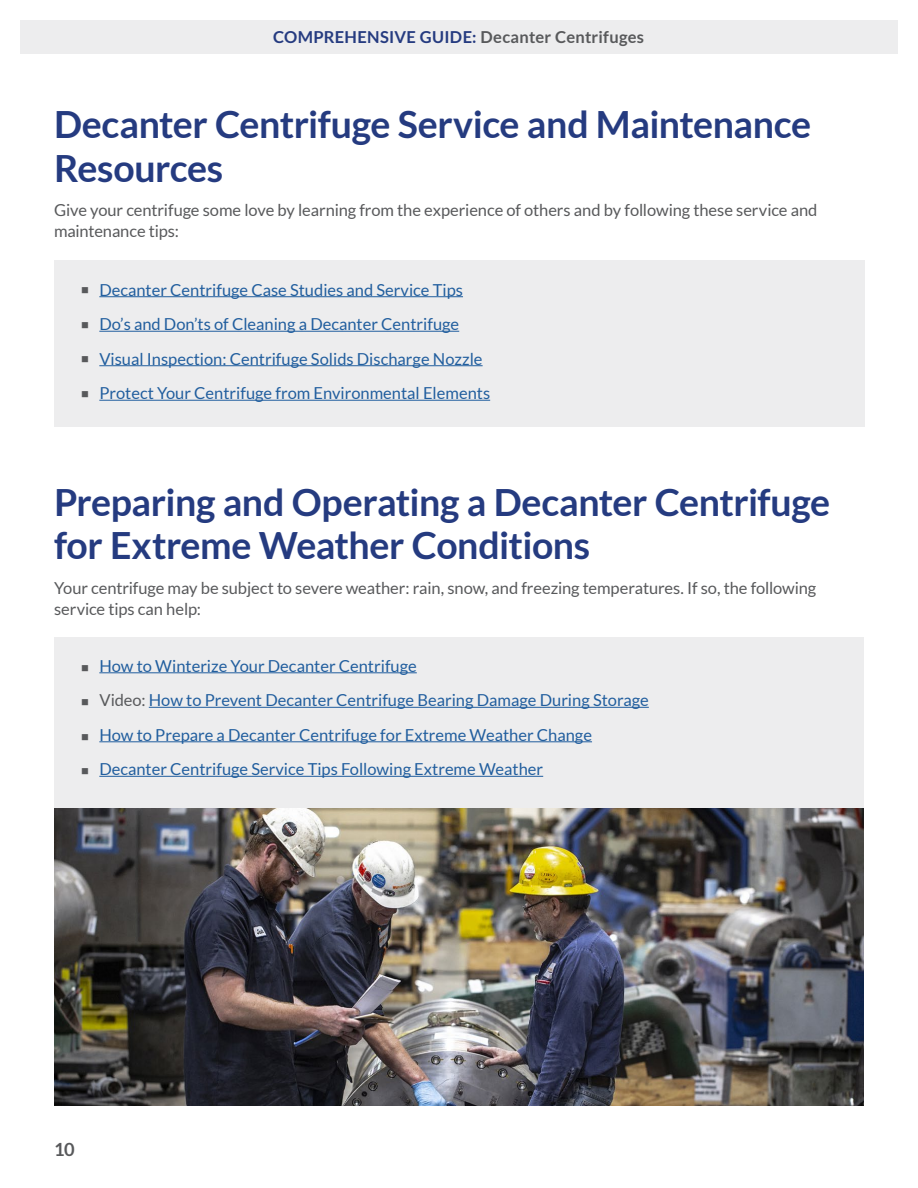
<style>
.page{position:relative;width:918px;height:1188px;background:#fff}
.page>*{position:absolute;margin:0;border:0;box-sizing:border-box;transform-origin:0 0}
.t1{font:700 37.5px/43.5px "Lato";letter-spacing:-.015em;color:#253b80}
.t2{font:700 18.15px "Lato";color:#58595b}
.t3{font:16.5px "Lato";color:#215e9e}
.t4{font:16.5px/21px "Lato";letter-spacing:-.005em;color:#58595b}
.t5{font:700 16.5px "Lato";letter-spacing:.02em;color:#253b80}
.s1{color:#58595b}
</style>
<div class="page">
<div style="left:20px;top:20px;width:877px;height:34px;background:#ededee"></div>
<div style="left:54px;top:260px;width:810px;height:167px;background:#ededee"></div>
<hr style="left:99px;top:296px;width:364px;height:1px;background:#215e9e">
<hr style="left:99px;top:331px;width:360px;height:1px;background:#215e9e">
<hr style="left:99px;top:365px;width:384px;height:1px;background:#215e9e">
<hr style="left:99px;top:400px;width:391px;height:1px;background:#215e9e">
<div style="left:54px;top:638px;width:810px;height:208px;background:#ededee"></div>
<hr style="left:99px;top:672px;width:318px;height:1px;background:#215e9e">
<hr style="left:149px;top:707px;width:500px;height:1px;background:#215e9e">
<hr style="left:99px;top:741px;width:493px;height:1px;background:#215e9e">
<hr style="left:99px;top:776px;width:444px;height:1px;background:#215e9e">
<img style="left:54px;top:809px;width:810px;height:297px">
<p class="t5" style="left:273px;top:27px;width:372px">COMPREHENSIVE GUIDE: <span class="s1">Decanter Centrifuges</span></p>
<h1 class="t1" style="left:54px;top:102px;width:759px">Decanter Centrifuge Service and Maintenance<br>Resources</h1>
<p class="t4" style="left:54px;top:200px;width:765px">Give your centrifuge some love by learning from the experience of others and by following these service and maintenance tips:</p>
<p class="t3" style="left:81px;top:280px;width:384px"><span class="s1">■</span> Decanter Centrifuge Case Studies and Service Tips</p>
<p class="t3" style="left:81px;top:315px;width:380px"><span class="s1">■</span> Do’s and Don’ts of Cleaning a Decanter Centrifuge</p>
<p class="t3" style="left:81px;top:349px;width:403px"><span class="s1">■</span> Visual Inspection: Centrifuge Solids Discharge Nozzle</p>
<p class="t3" style="left:81px;top:384px;width:411px"><span class="s1">■</span> Protect Your Centrifuge from Environmental Elements</p>
<h1 class="t1" style="left:54px;top:480px;width:778px">Preparing and Operating a Decanter Centrifuge for Extreme Weather Conditions</h1>
<p class="t4" style="left:54px;top:577px;width:764px">Your centrifuge may be subject to severe weather: rain, snow, and freezing temperatures. If so, the following service tips can help:</p>
<p class="t3" style="left:81px;top:656px;width:337px"><span class="s1">■</span> How to Winterize Your Decanter Centrifuge</p>
<p class="t3" style="left:81px;top:691px;width:569px"><span class="s1">■ Video:</span> How to Prevent Decanter Centrifuge Bearing Damage During Storage</p>
<p class="t3" style="left:81px;top:725px;width:513px"><span class="s1">■</span> How to Prepare a Decanter Centrifuge for Extreme Weather Change</p>
<p class="t3" style="left:81px;top:760px;width:464px"><span class="s1">■</span> Decanter Centrifuge Service Tips Following Extreme Weather</p>
<p class="t2" style="left:54px;top:1139px;width:22px">10</p>
</div>
